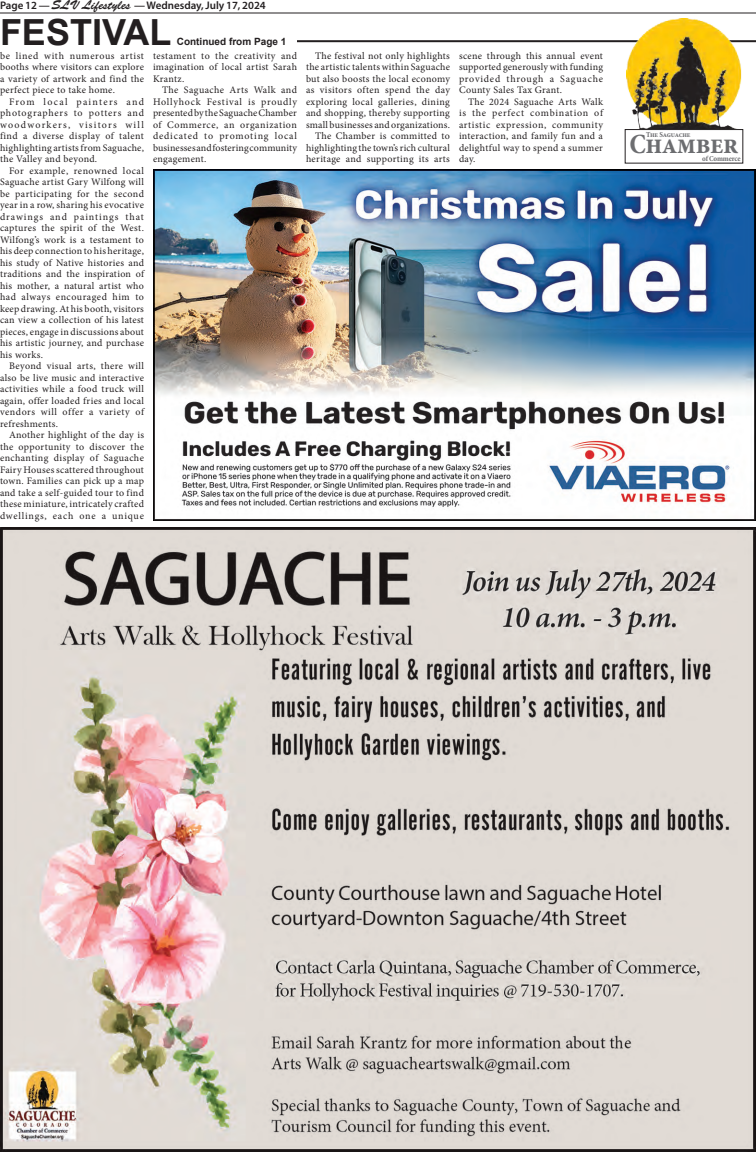
<style>
.page{position:relative;width:756px;height:1152px;background:#fff}
.page>*{position:absolute;margin:0;border:0;box-sizing:border-box;transform-origin:0 0}
.t1{font:700 36px "Arial";color:#231f20}
.t2{font:700 condensed 28.1px "Minion Pro";letter-spacing:-.02em;color:#6c6d70}
.t3{font:600 11px "Myriad Pro";color:#231f20}
.Body_copy{font:10px/11.5px "Minion Pro";letter-spacing:.025em;color:#231f20;text-align:justify}
.t4{font:700 10px "Arial";color:#231f20}
.t5{font:700 condensed 7.7px "Minion Pro";letter-spacing:-.03em;color:#6c6d70}
.s1{font-family:"Brush Script Std";font-weight:400;font-size:13px}
</style>
<div class="page">
<hr style="left:0;top:12px;width:756px;height:2px;background:#231f20">
<img style="left:0;top:527px;width:756px;height:625px">
<img style="left:153px;top:169px;width:603px;height:351px">
<hr style="left:297px;top:40px;width:459px;height:2px;background:#231f20">
<img style="left:626px;top:19px;width:116px;height:110px">
<div style="left:625px;top:129px;width:118px;height:34px;border:1px solid #231f20"></div>
<p class="t3" style="left:0;top:-2px;width:267px">Page 12 — <span class="s1">SLV Lifestyles</span> — Wednesday, July 17, 2024</p>
<p class="Body_copy" style="left:0;top:50px;width:146px">be lined with numerous artist booths where visitors can explore a variety of artwork and find the perfect piece to take home.</p>
<p class="Body_copy" style="left:0;top:96px;width:146px;text-indent:9px">From local painters and photographers to potters and woodworkers, visitors will find a diverse display of talent highlighting artists from Saguache, the Valley and beyond.</p>
<p class="Body_copy" style="left:0;top:165px;width:146px;text-indent:9px">For example, renowned local Saguache artist Gary Wilfong will be participating for the second year in a row, sharing his evocative drawings and paintings that captures the spirit of the West.<br>Wilfong’s work is a testament to his deep connection to his heritage, his study of Native histories and traditions and the inspiration of his mother, a natural artist who had always encouraged him to keep drawing. At his booth, visitors can view a collection of his latest pieces, engage in discussions about his artistic journey, and purchase his works.</p>
<p class="Body_copy" style="left:0;top:360px;width:146px;text-indent:9px">Beyond visual arts, there will also be live music and interactive activities while a food truck will again, offer loaded fries and local vendors will offer a variety of refreshments.</p>
<p class="Body_copy" style="left:0;top:429px;width:146px;text-indent:9px">Another highlight of the day is the opportunity to discover the enchanting display of Saguache Fairy Houses scattered throughout town. Families can pick up a map and take a self-guided tour to find these miniature, intricately crafted dwellings, each one a unique</p>
<p class="t1" style="left:0;top:9px;width:173px">FESTIVAL</p>
<p class="t4" style="left:177px;top:35px;width:111px">Continued from Page 1</p>
<p class="Body_copy" style="left:153px;top:50px;width:146px">testament to the creativity and imagination of local artist Sarah Krantz.</p>
<p class="Body_copy" style="left:153px;top:84px;width:146px;text-indent:9px">The Saguache Arts Walk and Hollyhock Festival is proudly presented by the Saguache Chamber of Commerce, an organization dedicated to promoting local businesses and fostering community engagement.</p>
<p class="Body_copy" style="left:306px;top:50px;width:146px;text-indent:9px">The festival not only highlights the artistic talents within Saguache but also boosts the local economy as visitors often spend the day exploring local galleries, dining and shopping, thereby supporting small businesses and organizations.</p>
<p class="Body_copy" style="left:306px;top:130px;width:146px;text-indent:9px">The Chamber is committed to highlighting the town’s rich cultural heritage and supporting its arts</p>
<p class="Body_copy" style="left:459px;top:50px;width:146px">scene through this annual event supported generously with funding provided through a Saguache County Sales Tax Grant.</p>
<p class="Body_copy" style="left:459px;top:96px;width:146px;text-indent:9px">The 2024 Saguache Arts Walk is the perfect combination of artistic expression, community interaction, and family fun and a delightful way to spend a summer day.</p>
<p class="t5" style="left:646px;top:130px;width:46px">The Saguache</p>
<p class="t2" style="left:630px;top:125px;width:110px">Chamber</p>
<p class="t5" style="left:702px;top:153px;width:40px">of Commerce</p>
</div>
